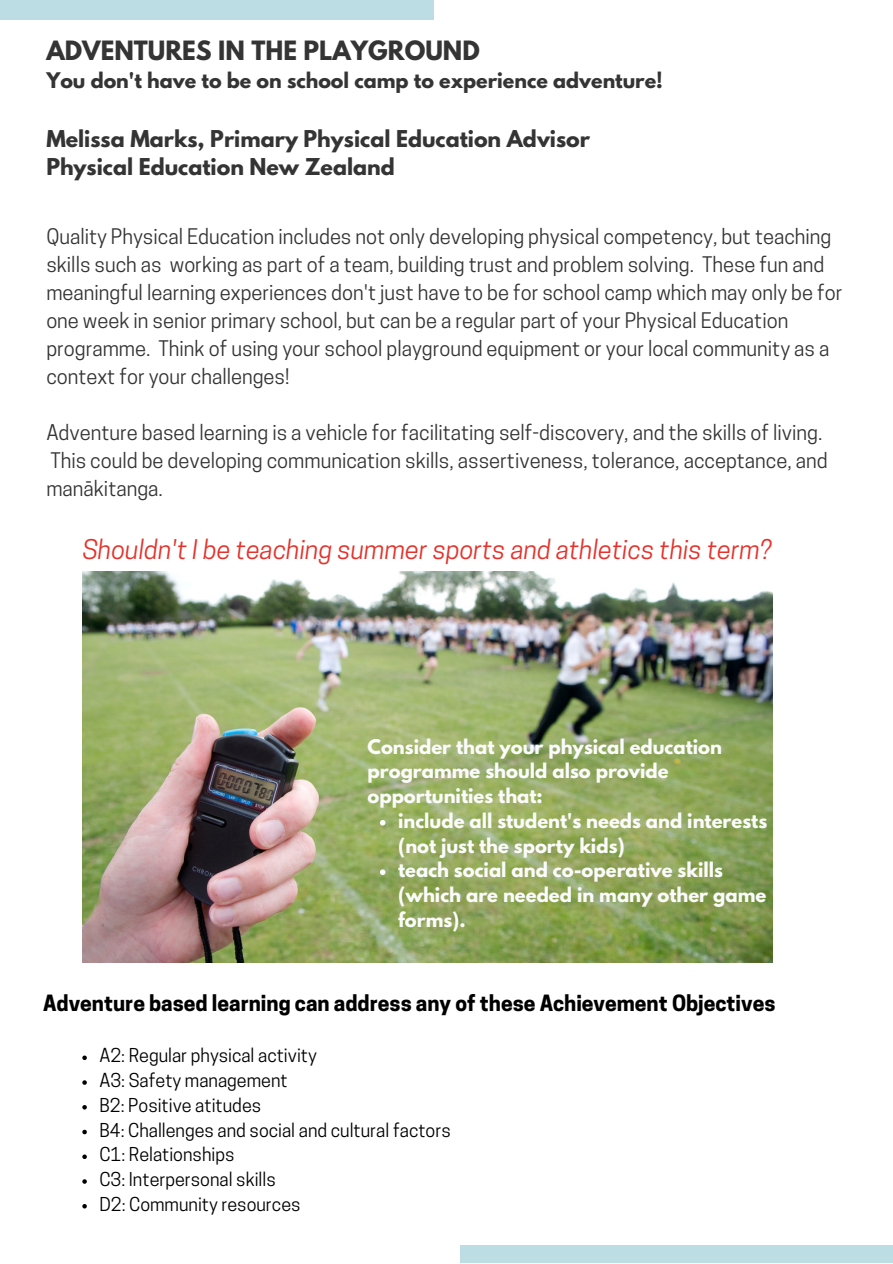
<style>
.page{position:relative;width:893px;height:1264px;background:#fff}
.page>*{position:absolute;margin:0;border:0;box-sizing:border-box;transform-origin:0 0}
.t1{font:italic 25.5px "Cooper Hewitt";color:#e6322b}
.t2{font:700 23.55px "League Spartan";color:#343434}
.t3{font:700 21px "Cooper Hewitt";color:#000}
.t4{font:700 20.55px/28px "League Spartan";color:#343434}
.t5{font:20.1px/27.9px "Cooper Hewitt";color:#343434}
.t6{font:700 19.05px "League Spartan";color:#343434}
.t7{font:700 18px/24.8px "League Spartan";color:#fbfbfb}
.t8{font:18px/24.8px "Cooper Hewitt";color:#000}
</style>
<div class="page">
<div style="left:460px;top:1245px;width:432px;height:17px;background:#bcdde3"></div>
<div style="left:0;top:0;width:434px;height:20px;background:#bcdde3"></div>
<img style="left:83px;top:571px;width:689px;height:391px">
<svg style="left:380px;top:820px;width:5px;height:5px"></svg>
<svg style="left:380px;top:869px;width:5px;height:6px"></svg>
<svg style="left:82px;top:1055px;width:5px;height:5px"></svg>
<svg style="left:82px;top:1080px;width:5px;height:4px"></svg>
<svg style="left:82px;top:1105px;width:5px;height:4px"></svg>
<svg style="left:82px;top:1129px;width:5px;height:5px"></svg>
<svg style="left:82px;top:1154px;width:5px;height:4px"></svg>
<svg style="left:82px;top:1179px;width:5px;height:4px"></svg>
<svg style="left:82px;top:1204px;width:5px;height:4px"></svg>
<p class="t2" style="left:46px;top:38px;width:435px">ADVENTURES IN THE PLAYGROUND</p>
<p class="t6" style="left:46px;top:71px;width:618px">You don't have to be on school camp to experience adventure!</p>
<p class="t4" style="left:46px;top:128px;width:545px">Melissa Marks, Primary Physical Education Advisor<br>Physical Education New Zealand</p>
<p class="t5" style="left:46px;top:225px;width:797px">Quality Physical Education includes not only developing physical competency, but teaching skills such as working as part of a team, building trust and problem solving. These fun and meaningful learning experiences don't just have to be for school camp which may only be for one week in senior primary school, but can be a regular part of your Physical Education programme. Think of using your school playground equipment or your local community as a context for your challenges!</p>
<p class="t5" style="left:46px;top:421px;width:782px">Adventure based learning is a vehicle for facilitating self-discovery, and the skills of living.<br>This could be developing communication skills, assertiveness, tolerance, acceptance, and manākitanga.</p>
<p class="t1" style="left:83px;top:540px;width:690px">Shouldn't I be teaching summer sports and athletics this term?</p>
<p class="t7" style="left:367px;top:736px;width:356px">Consider that your physical education programme should also provide opportunities that:</p>
<p class="t7" style="left:398px;top:810px;width:370px">include all student's needs and interests (not just the sporty kids)<br>teach social and co-operative skills (which are needed in many other game forms).</p>
<p class="t3" style="left:43px;top:994px;width:733px">Adventure based learning can address any of these Achievement Objectives</p>
<p class="t8" style="left:99px;top:1045px;width:353px">A2: Regular physical activity<br>A3: Safety management<br>B2: Positive atitudes<br>B4: Challenges and social and cultural factors<br>C1: Relationships<br>C3: Interpersonal skills<br>D2: Community resources</p>
</div>
